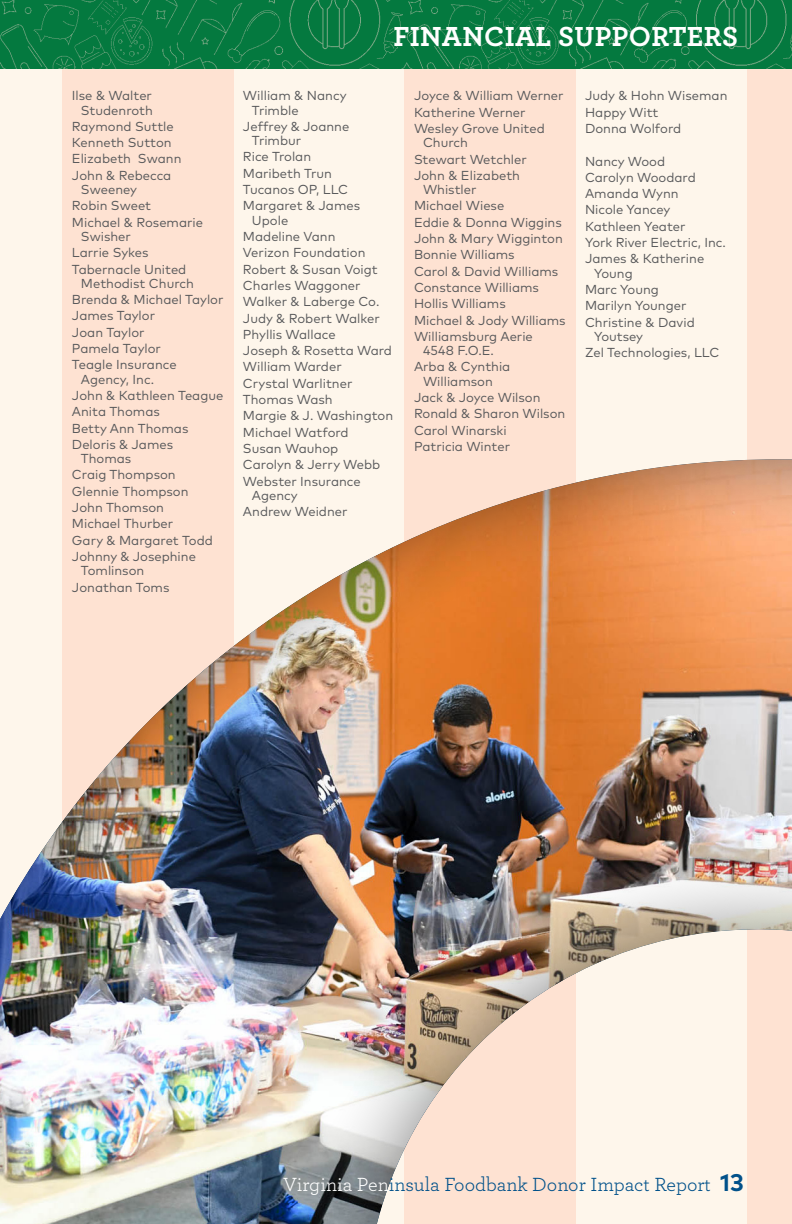
<style>
.page{position:relative;width:792px;height:1224px;background:#fff}
.page>*{position:absolute;margin:0;border:0;box-sizing:border-box;transform-origin:0 0}
.t1{font:700 29px "Archer";letter-spacing:.01em;color:#fff}
.t2{font:20px "Archer";color:#01518a}
.t3{font:13px/16.4px "Mark Pro";color:#57585a}
.s1{color:#fff}
.s2{font-family:"Mark Pro";font-weight:700;font-size:24px}
</style>
<div class="page">
<div style="left:747px;top:0;width:45px;height:1224px;background:#fee2d2"></div>
<div style="left:63px;top:0;width:171px;height:1224px;background:#fee2d2"></div>
<div style="left:405px;top:0;width:171px;height:1224px;background:#fee2d2"></div>
<img style="left:0;top:0;width:792px;height:68px">
<img style="left:0;top:94px;width:792px;height:1130px">
<p class="t3" style="left:72px;top:87px;width:83px;line-height:14.4px;text-align:right">Ilse &amp; Walter<br>Studenroth</p>
<p class="t3" style="left:72px;top:117px;width:111px">Raymond Suttle<br>Kenneth Sutton<br>Elizabeth Swann<br>John &amp; Rebecca</p>
<p class="t3" style="left:72px;top:180px;width:133px;text-indent:9px">Sweeney<br>Robin Sweet<br>Michael &amp; Rosemarie</p>
<p class="t3" style="left:72px;top:227px;width:116px;text-indent:9px">Swisher<br>Larrie Sykes<br>Tabernacle United</p>
<p class="t3" style="left:72px;top:274px;width:153px;text-indent:9px">Methodist Church<br>Brenda &amp; Michael Taylor<br>James Taylor<br>Joan Taylor<br>Pamela Taylor<br>Teagle Insurance</p>
<p class="t3" style="left:72px;top:370px;width:153px;text-indent:9px">Agency, Inc.<br>John &amp; Kathleen Teague<br>Anita Thomas<br>Betty Ann Thomas<br>Deloris &amp; James</p>
<p class="t3" style="left:72px;top:449px;width:142px;text-indent:9px">Thomas<br>Craig Thompson<br>Glennie Thompson<br>John Thomson<br>Michael Thurber<br>Gary &amp; Margaret Todd<br>Johnny &amp; Josephine</p>
<p class="t3" style="left:72px;top:561px;width:99px;text-indent:9px">Tomlinson<br>Jonathan Toms</p>
<h1 class="t1" style="left:393px;top:13px;width:346px">FINANCIAL SUPPORTERS</h1>
<p class="t3" style="left:252px;top:87px;width:96px;line-height:14.4px;text-indent:-9px">William &amp; Nancy<br>Trimble</p>
<p class="t3" style="left:252px;top:118px;width:99px;line-height:14.2px;text-indent:-9px">Jeffrey &amp; Joanne<br>Trimbur</p>
<p class="t3" style="left:243px;top:148px;width:119px">Rice Trolan<br>Maribeth Trun<br>Tucanos OP, LLC<br>Margaret &amp; James</p>
<p class="t3" style="left:243px;top:211px;width:152px;text-indent:9px">Upole<br>Madeline Vann<br>Verizon Foundation<br>Robert &amp; Susan Voigt<br>Charles Waggoner<br>Walker &amp; Laberge Co.<br>Judy &amp; Robert Walker<br>Phyllis Wallace<br>Joseph &amp; Rosetta Ward<br>William Warder<br>Crystal Warlitner<br>Thomas Wash<br>Margie &amp; J. Washington<br>Michael Watford<br>Susan Wauhop<br>Carolyn &amp; Jerry Webb<br>Webster Insurance</p>
<p class="t3" style="left:243px;top:486px;width:106px;text-indent:9px">Agency<br>Andrew Weidner</p>
<p class="t3" style="left:414px;top:86px;width:151px">Joyce &amp; William Werner<br>Katherine Werner<br>Wesley Grove United</p>
<p class="t3" style="left:414px;top:133px;width:114px;text-indent:9px">Church<br>Stewart Wetchler<br>John &amp; Elizabeth</p>
<p class="t3" style="left:414px;top:180px;width:153px;text-indent:9px">Whistler<br>Michael Wiese<br>Eddie &amp; Donna Wiggins<br>John &amp; Mary Wigginton<br>Bonnie Williams<br>Carol &amp; David Williams<br>Constance Williams<br>Hollis Williams<br>Michael &amp; Jody Williams<br>Williamsburg Aerie</p>
<p class="t3" style="left:414px;top:341px;width:98px;text-align:center">4548 F.O.E.<br>Arba &amp; Cynthia</p>
<p class="t3" style="left:414px;top:372px;width:153px;text-indent:9px">Williamson<br>Jack &amp; Joyce Wilson<br>Ronald &amp; Sharon Wilson<br>Carol Winarski<br>Patricia Winter</p>
<p class="t3" style="left:585px;top:87px;width:144px">Judy &amp; Hohn Wiseman<br>Happy Witt<br>Donna Wolford</p>
<p class="t3" style="left:585px;top:152px;width:142px">Nancy Wood<br>Carolyn Woodard<br>Amanda Wynn<br>Nicole Yancey<br>Kathleen Yeater<br>York River Electric, Inc.<br>James &amp; Katherine</p>
<p class="t3" style="left:585px;top:264px;width:111px;text-indent:9px">Young<br>Marc Young<br>Marilyn Younger<br>Christine &amp; David</p>
<p class="t3" style="left:585px;top:327px;width:136px;text-indent:9px">Youtsey<br>Zel Technologies, LLC</p>
<h2 class="t2" style="left:283px;top:1170px;width:462px"><span class="s1">Virginia Pen</span>insula Foodbank Donor Impact Report <span class="s2">13</span></h2>
</div>
